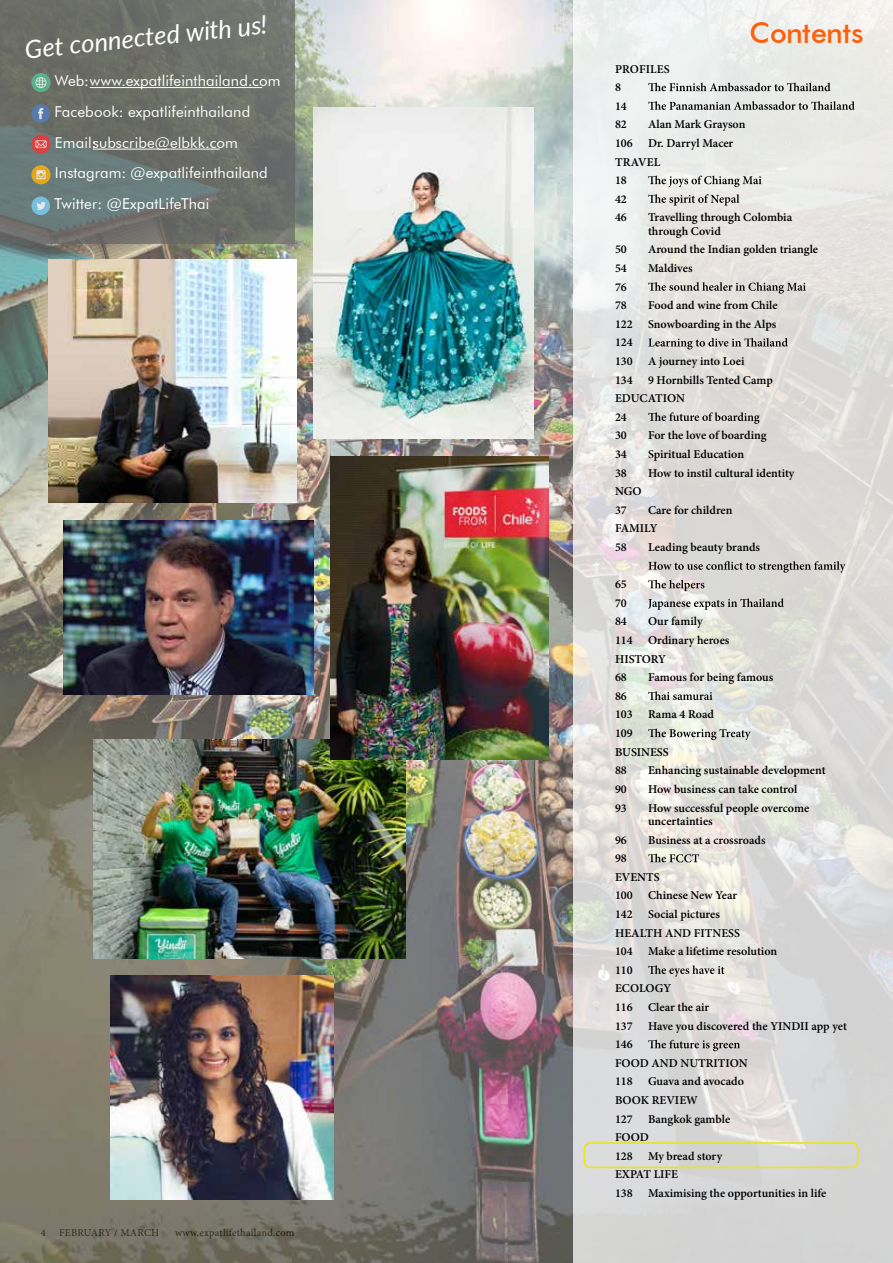
<style>
.page{position:relative;width:893px;height:1263px;background:#fff}
.page>*{position:absolute;margin:0;border:0;box-sizing:border-box;transform-origin:0 0}
.t1{font:500 28.5px "Futura BT";letter-spacing:-.02em;color:#fc600b}
.t2{font:italic 25.5px "Lato";color:#fff}
.t3{font:15px/30.8px "Futura BT";letter-spacing:.01em;color:#fff}
.t4{font:600 12px/18.6px "Minion Pro";color:#000}
.t5{font:10.5px "Minion Pro";letter-spacing:.02em;color:#000}
</style>
<div class="page">
<img style="left:0;top:0;width:573px;height:1263px">
<svg style="left:573px;top:0;width:320px;height:1263px;background:#e0e0dd"></svg>
<svg style="left:648px;top:83px;width:182px;height:8px"></svg>
<svg style="left:648px;top:101px;width:207px;height:9px;background:#a7a9a7"></svg>
<svg style="left:648px;top:176px;width:114px;height:11px"></svg>
<svg style="left:648px;top:194px;width:91px;height:12px"></svg>
<svg style="left:648px;top:282px;width:158px;height:12px;background:#b3b1af"></svg>
<svg style="left:648px;top:338px;width:140px;height:11px;background:#adacaa"></svg>
<svg style="left:648px;top:412px;width:112px;height:12px"></svg>
<svg style="left:648px;top:561px;width:197px;height:12px;background:#adacaa"></svg>
<svg style="left:648px;top:580px;width:56px;height:11px"></svg>
<svg style="left:648px;top:598px;width:136px;height:12px;background:#afb0ae"></svg>
<svg style="left:648px;top:691px;width:64px;height:9px"></svg>
<svg style="left:648px;top:728px;width:103px;height:12px"></svg>
<svg style="left:648px;top:854px;width:51px;height:8px"></svg>
<svg style="left:648px;top:965px;width:76px;height:12px"></svg>
<svg style="left:648px;top:1040px;width:92px;height:11px"></svg>
<svg style="left:0;top:0;width:295px;height:243px;background:#6c716c"></svg>
<hr style="left:90px;top:87px;width:172px;height:1px;background:#fff">
<hr style="left:93px;top:149px;width:127px;height:1px;background:#fff">
<svg style="left:31px;top:73px;width:20px;height:19px"></svg>
<svg style="left:35px;top:77px;width:11px;height:11px"></svg>
<svg style="left:31px;top:104px;width:19px;height:19px"></svg>
<svg style="left:31px;top:134px;width:20px;height:20px"></svg>
<svg style="left:35px;top:140px;width:11px;height:8px"></svg>
<svg style="left:31px;top:165px;width:20px;height:19px"></svg>
<svg style="left:36px;top:170px;width:9px;height:9px"></svg>
<svg style="left:31px;top:197px;width:19px;height:18px"></svg>
<svg style="left:36px;top:202px;width:10px;height:8px"></svg>
<img style="left:49px;top:260px;width:247px;height:242px">
<img style="left:313px;top:108px;width:221px;height:331px">
<img style="left:110px;top:976px;width:224px;height:223px">
<img style="left:64px;top:521px;width:250px;height:174px">
<img style="left:94px;top:740px;width:312px;height:218px">
<img style="left:330px;top:457px;width:218px;height:303px">
<div style="left:583px;top:1142px;width:276px;height:26px;border:2px solid #e8e622;border-radius:6px"></div>
<h2 class="t2" style="left:23px;top:32px;width:245px;rotate:-6deg">Get connected with us!</h2>
<p class="t3" style="left:54px;top:65px;width:228px">Web: www.expatlifeinthailand.com<br>Facebook: expatlifeinthailand<br>Email: subscribe@elbkk.com<br>Instagram: @expatlifeinthailand<br>Twitter: @ExpatLifeThai</p>
<p class="t5" style="left:41px;top:1226px;width:7px">4</p>
<p class="t5" style="left:59px;top:1226px;width:102px">FEBRUARY / MARCH</p>
<p class="t5" style="left:175px;top:1226px;width:121px">www.expatlifethailand.com</p>
<h1 class="t1" style="left:749px;top:16px;width:116px">Contents</h1>
<p class="t4" style="left:615px;top:59px;width:56px">PROFILES<br>8<br>14<br>82</p>
<p class="t4" style="left:648px;top:115px;width:99px">Alan Mark Grayson</p>
<p class="t4" style="left:615px;top:134px;width:120px;text-indent:33px">Dr. Darryl Macer<br>TRAVEL<br>18<br>42<br>46</p>
<p class="t4" style="left:615px;top:134px;width:19px">106</p>
<p class="t4" style="left:648px;top:211px;width:146px;line-height:13.5px">Travelling through Colombia through Covid</p>
<p class="t4" style="left:615px;top:240px;width:13px">50</p>
<p class="t4" style="left:648px;top:240px;width:172px">Around the Indian golden triangle</p>
<p class="t4" style="left:615px;top:259px;width:13px">54</p>
<p class="t4" style="left:648px;top:259px;width:46px">Maldives</p>
<p class="t4" style="left:615px;top:277px;width:13px">76<br>78</p>
<p class="t4" style="left:648px;top:296px;width:131px">Food and wine from Chile</p>
<p class="t4" style="left:615px;top:315px;width:19px">122</p>
<p class="t4" style="left:648px;top:315px;width:130px">Snowboarding in the Alps</p>
<p class="t4" style="left:615px;top:333px;width:19px">124<br>130</p>
<p class="t4" style="left:648px;top:352px;width:98px">A journey into Loei</p>
<p class="t4" style="left:615px;top:370px;width:159px;text-indent:33px">9 Hornbills Tented Camp<br>EDUCATION<br>24<br>30</p>
<p class="t4" style="left:615px;top:370px;width:19px">134</p>
<p class="t4" style="left:648px;top:426px;width:120px">For the love of boarding</p>
<p class="t4" style="left:615px;top:445px;width:13px">34</p>
<p class="t4" style="left:648px;top:445px;width:98px">Spiritual Education</p>
<p class="t4" style="left:615px;top:463px;width:13px">38</p>
<p class="t4" style="left:648px;top:463px;width:148px">How to instil cultural identity</p>
<p class="t4" style="left:615px;top:482px;width:28px">NGO<br>37</p>
<p class="t4" style="left:615px;top:501px;width:119px;text-indent:33px">Care for children<br>FAMILY<br>58</p>
<p class="t4" style="left:648px;top:538px;width:114px">Leading beauty brands</p>
<p class="t4" style="left:615px;top:575px;width:13px;text-align:justify">65<br>70<br>84</p>
<p class="t4" style="left:648px;top:612px;width:56px">Our family</p>
<p class="t4" style="left:615px;top:631px;width:116px;text-indent:33px">Ordinary heroes<br>HISTORY<br>68</p>
<p class="t4" style="left:615px;top:631px;width:19px">114</p>
<p class="t4" style="left:648px;top:668px;width:127px">Famous for being famous</p>
<p class="t4" style="left:615px;top:687px;width:19px">86<br>103</p>
<p class="t4" style="left:648px;top:705px;width:68px">Rama 4 Road</p>
<p class="t4" style="left:615px;top:724px;width:55px">109<br>BUSINESS<br>88</p>
<p class="t4" style="left:648px;top:761px;width:179px">Enhancing sustainable development</p>
<p class="t4" style="left:615px;top:780px;width:13px">90</p>
<p class="t4" style="left:648px;top:780px;width:151px">How business can take control</p>
<p class="t4" style="left:615px;top:798px;width:13px">93</p>
<p class="t4" style="left:648px;top:801px;width:163px;line-height:13.5px">How successful people overcome uncertainties</p>
<p class="t4" style="left:615px;top:830px;width:13px">96</p>
<p class="t4" style="left:648px;top:830px;width:119px">Business at a crossroads</p>
<p class="t4" style="left:615px;top:849px;width:46px">98<br>EVENTS<br>100</p>
<p class="t4" style="left:648px;top:886px;width:91px">Chinese New Year</p>
<p class="t4" style="left:615px;top:905px;width:127px;text-indent:33px">Social pictures<br>HEALTH AND FITNESS<br>104</p>
<p class="t4" style="left:615px;top:905px;width:19px">142</p>
<p class="t4" style="left:648px;top:942px;width:131px">Make a lifetime resolution</p>
<p class="t4" style="left:615px;top:960px;width:58px">110<br>ECOLOGY<br>116</p>
<p class="t4" style="left:648px;top:998px;width:63px">Clear the air</p>
<p class="t4" style="left:615px;top:1016px;width:19px">137</p>
<p class="t4" style="left:648px;top:1016px;width:200px">Have you discovered the YINDII app yet</p>
<p class="t4" style="left:615px;top:1035px;width:134px">146<br>FOOD AND NUTRITION<br>118</p>
<p class="t4" style="left:615px;top:1072px;width:131px;text-indent:33px">Guava and avocado<br>BOOK REVIEW<br>127</p>
<p class="t4" style="left:615px;top:1109px;width:117px;text-indent:33px">Bangkok gamble<br>FOOD<br>128</p>
<p class="t4" style="left:615px;top:1146px;width:109px;text-indent:33px">My bread story<br>EXPAT LIFE<br>138</p>
<p class="t4" style="left:648px;top:1184px;width:180px">Maximising the opportunities in life</p>
</div>
